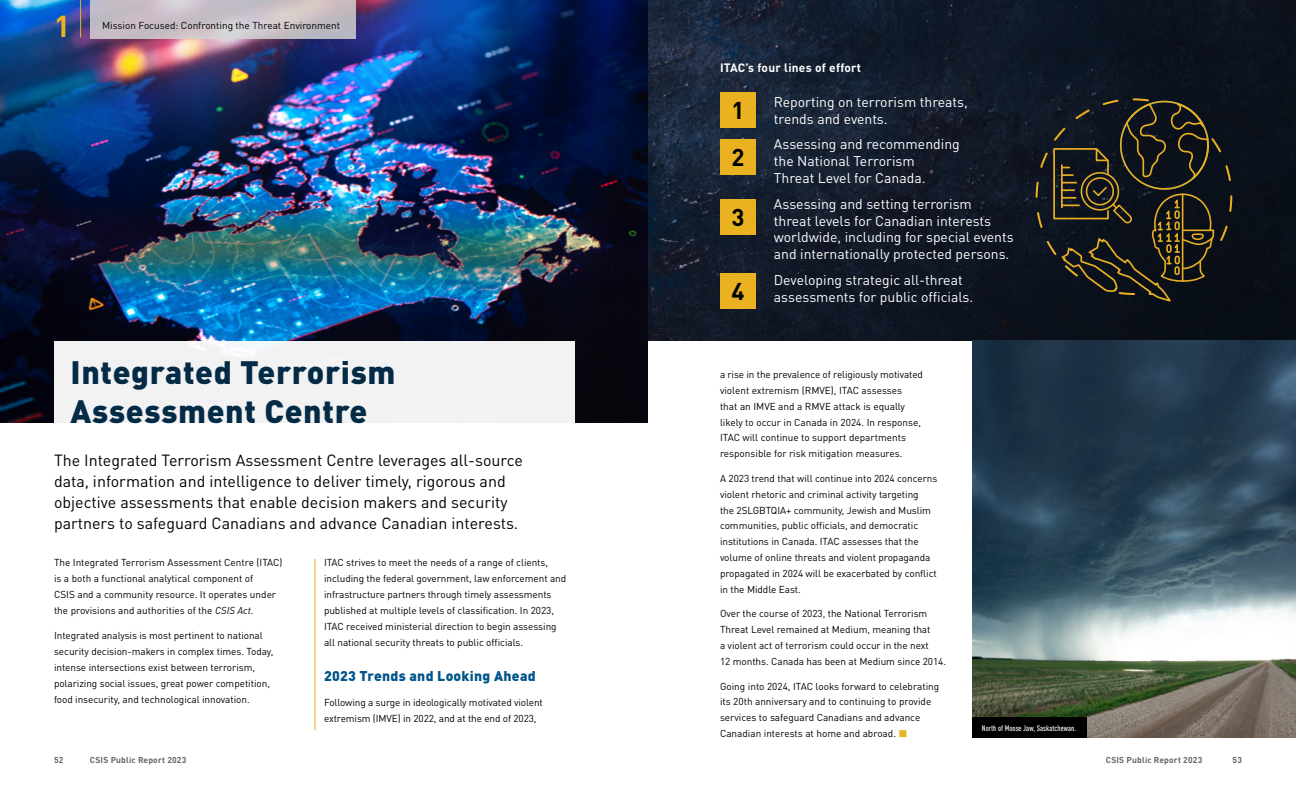
<style>
.page{position:relative;width:1296px;height:792px;background:#fff}
.page>*{position:absolute;margin:0;border:0;box-sizing:border-box;transform-origin:0 0}
.Heading_3{font:900 32px/39px "DINOT";letter-spacing:.02em;color:#042b46}
.t1{font:700 30px "DINOT";color:#eab120}
.t2{font:700 24px/46.3px "DINOT";color:#000}
.Intro_Paragraph{font:16px/21px "DINOT";color:#000}
.content{font:14px/16.8px "DINOT";color:#fff}
.Heading_4{font:900 14px "DINOT";letter-spacing:.02em;color:#00558a}
.Infographic_Titles{font:700 12px "DINOT";letter-spacing:.02em;color:#fff}
.content-2{font:10px/15.8px "DINOT";letter-spacing:-.005em;color:#000}
.content_-_with_end_mark__yellow_square{font:10px/15.9px "DINOT";color:#000}
.t3{font:700 8.5px "DINOT";letter-spacing:.02em;color:#636569}
.Photo_description{font:500 condensed 8px "DINOT";letter-spacing:.01em;color:#fff}
.s1{font-style:italic}
.s2{color:#eab120}
</style>
<div class="page">
<img style="left:648px;top:0;width:648px;height:341px">
<img style="left:0;top:0;width:648px;height:423px">
<svg style="left:90px;top:0;width:266px;height:39px;background:#c8c0c6"></svg>
<hr style="left:80px;top:0;width:1px;height:38px;background:#eab120">
<div style="left:54px;top:341px;width:522px;height:91px;background:linear-gradient(to right,#f3f3f5,#f3f3f3)"></div>
<hr style="left:314px;top:559px;width:2px;height:171px;background:#eab120">
<div style="left:720px;top:92px;width:36px;height:36px;background:#eab120"></div>
<div style="left:720px;top:139px;width:36px;height:36px;background:#eab120"></div>
<div style="left:720px;top:199px;width:36px;height:36px;background:#eab120"></div>
<div style="left:720px;top:273px;width:36px;height:36px;background:#eab120"></div>
<svg style="left:1036px;top:98px;width:196px;height:204px;background:#22221d"></svg>
<img style="left:972px;top:341px;width:324px;height:397px">
<div style="left:972px;top:718px;width:114px;height:20px;background:#000"></div>
<h2 class="t1" style="left:54px;top:7px;width:18px">1</h2>
<p class="content-2" style="left:102px;top:17px;width:240px">Mission Focused: Confronting the Threat Environment</p>
<p class="Heading_3" style="left:71px;top:350px;width:326px">Integrated Terrorism<br>Assessment Centre</p>
<p class="Intro_Paragraph" style="left:54px;top:450px;width:470px">The Integrated Terrorism Assessment Centre leverages all-source data, information and intelligence to deliver timely, rigorous and objective assessments that enable decision makers and security partners to safeguard Canadians and advance Canadian interests.</p>
<p class="content-2" style="left:54px;top:554px;width:230px">The Integrated Terrorism Assessment Centre (ITAC) is a both a functional analytical component of<br>CSIS and a community resource. It operates under the provisions and authorities of the <span class="s1">CSIS Act</span>.</p>
<p class="content-2" style="left:54px;top:627px;width:221px">Integrated analysis is most pertinent to national security decision-makers in complex times. Today, intense intersections exist between terrorism, polarizing social issues, great power competition, food insecurity, and technological innovation.</p>
<p class="content-2" style="left:324px;top:554px;width:244px">ITAC strives to meet the needs of a range of clients, including the federal government, law enforcement and infrastructure partners through timely assessments published at multiple levels of classification. In 2023, ITAC received ministerial direction to begin assessing all national security threats to public officials.</p>
<p class="Heading_4" style="left:324px;top:665px;width:213px">2023 Trends and Looking Ahead</p>
<p class="content-2" style="left:324px;top:694px;width:220px">Following a surge in ideologically motivated violent extremism (IMVE) in 2022, and at the end of 2023,</p>
<p class="Infographic_Titles" style="left:720px;top:60px;width:143px">ITAC’s four lines of effort</p>
<h3 class="t2" style="left:731px;top:87px;width:15px">1<br>2</h3>
<p class="content" style="left:774px;top:93px;width:195px">Reporting on terrorism threats, trends and events.</p>
<p class="content" style="left:774px;top:136px;width:187px">Assessing and recommending the National Terrorism<br>Threat Level for Canada.</p>
<p class="content" style="left:774px;top:195px;width:241px">Assessing and setting terrorism<br>threat levels for Canadian interests worldwide, including for special events and internationally protected persons.</p>
<p class="content" style="left:774px;top:271px;width:201px">Developing strategic all-threat assessments for public officials.</p>
<h3 class="t2" style="left:731px;top:194px;width:15px">3</h3>
<h3 class="t2" style="left:731px;top:268px;width:15px">4</h3>
<p class="content-2" style="left:720px;top:367px;width:204px">a rise in the prevalence of religiously motivated violent extremism (RMVE), ITAC assesses<br>that an IMVE and a RMVE attack is equally likely to occur in Canada in 2024. In response, ITAC will continue to support departments responsible for risk mitigation measures.</p>
<p class="content-2" style="left:720px;top:470px;width:219px">A 2023 trend that will continue into 2024 concerns violent rhetoric and criminal activity targeting<br>the 2SLGBTQIA+ community, Jewish and Muslim communities, public officials, and democratic institutions in Canada. ITAC assesses that the volume of online threats and violent propaganda propagated in 2024 will be exacerbated by conflict in the Middle East.</p>
<p class="content-2" style="left:720px;top:606px;width:228px">Over the course of 2023, the National Terrorism Threat Level remained at Medium, meaning that<br>a violent act of terrorism could occur in the next<br>12 months. Canada has been at Medium since 2014.</p>
<p class="content_-_with_end_mark__yellow_square" style="left:720px;top:678px;width:221px">Going into 2024, ITAC looks forward to celebrating its 20th anniversary and to continuing to provide services to safeguard Canadians and advance Canadian interests at home and abroad. <span class="s2">■</span></p>
<p class="Photo_description" style="left:982px;top:722px;width:96px">North of Moose Jaw, Saskatchewan.</p>
<p class="t3" style="left:54px;top:755px;width:11px">52</p>
<p class="t3" style="left:90px;top:755px;width:98px">CSIS Public Report 2023</p>
<p class="t3" style="left:1106px;top:755px;width:98px">CSIS Public Report 2023</p>
<p class="t3" style="left:1233px;top:755px;width:11px">53</p>
</div>
